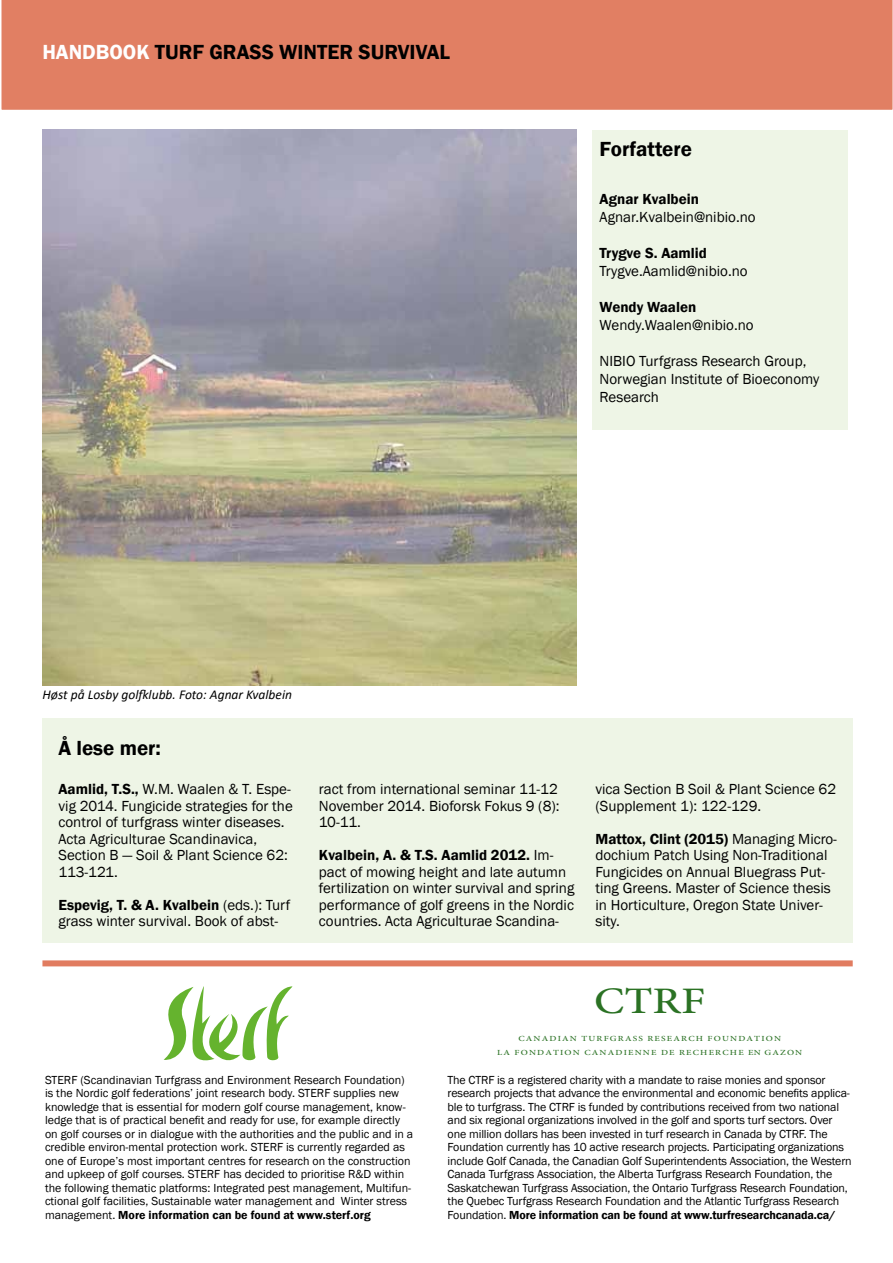
<style>
.page{position:relative;width:893px;height:1263px;background:#fff}
.page>*{position:absolute;margin:0;border:0;box-sizing:border-box;transform-origin:0 0}
.t1{font:500 37.5px "Minion Pro";color:#2b7224;scale:1.21 1}
.t2{font:600 21px "Franklin Gothic";color:#000}
.t3{font:15px/16.5px "Franklin Gothic";color:#000}
.t4{font:600 15px "Franklin Gothic";color:#000}
.t5{font:italic 13.5px "Calibri";color:#000}
.t6{font:12px/13.5px "Franklin Gothic";letter-spacing:-.01em;color:#000}
.t7{font:500 7.8px/14.1px "Minion Pro";color:#2b7224;text-align:center;scale:1.21 1}
.s1{color:#fff}
.s2{font-weight:600}
</style>
<div class="page">
<div style="left:42px;top:719px;width:811px;height:224px;background:#eef5e6"></div>
<div style="left:592px;top:130px;width:256px;height:299px;background:#eef5e6"></div>
<div style="left:1px;top:0;width:892px;height:110px;background:#e17f63"></div>
<svg style="left:164px;top:986px;width:128px;height:74px"></svg>
<div style="left:42px;top:960px;width:811px;height:6px;background:#e17c60"></div>
<img style="left:43px;top:130px;width:533px;height:556px">
<h2 class="t2" style="left:42px;top:39px;width:409px"><span class="s1">Handbook</span> turf grass winter survival</h2>
<h2 class="t2" style="left:600px;top:136px;width:94px">Forfattere</h2>
<p class="t4" style="left:600px;top:189px;width:101px">Agnar Kvalbein</p>
<p class="t3" style="left:600px;top:209px;width:158px">Agnar.Kvalbein@nibio.no</p>
<p class="t4" style="left:600px;top:243px;width:109px">Trygve S. Aamlid</p>
<p class="t3" style="left:600px;top:263px;width:150px">Trygve.Aamlid@nibio.no</p>
<p class="t4" style="left:600px;top:297px;width:98px">Wendy Waalen</p>
<p class="t3" style="left:600px;top:317px;width:156px">Wendy.Waalen@nibio.no</p>
<p class="t3" style="left:600px;top:352px;width:221px;line-height:18px">NIBIO Turfgrass Research Group,<br>Norwegian Institute of Bioeconomy<br>Research</p>
<p class="t5" style="left:43px;top:685px;width:251px">Høst på Losby golfklubb. Foto: Agnar Kvalbein</p>
<h2 class="t2" style="left:59px;top:735px;width:104px">Å lese mer:</h2>
<p class="t3" style="left:59px;top:781px;width:236px"><span class="s2">Aamlid, T.S.,</span> W.M. Waalen &amp; T. Espe&shy;vig 2014. Fungicide strategies for the control of turfgrass winter diseases.<br>Acta Agriculturae Scandinavica,<br>Section B — Soil &amp; Plant Science 62:<br>113-121.</p>
<p class="t3" style="left:59px;top:897px;width:233px"><span class="s2">Espevig, T. &amp; A. Kvalbein</span> (eds.): Turf grass winter survival. Book of abst-</p>
<p class="t3" style="left:319px;top:781px;width:242px">ract from international seminar 11-12<br>November 2014. Bioforsk Fokus 9 (8):<br>10-11.</p>
<p class="t3" style="left:319px;top:847px;width:257px"><span class="s2">Kvalbein, A. &amp; T.S. Aamlid 2012.</span> Im&shy;pact of mowing height and late autumn fertilization on winter survival and spring performance of golf greens in the Nordic countries. Acta Agriculturae Scandina-</p>
<p class="t3" style="left:595px;top:781px;width:242px">vica Section B Soil &amp; Plant Science 62 (Supplement 1): 122-129.</p>
<p class="t3" style="left:595px;top:831px;width:243px"><span class="s2">Mattox, Clint (2015)</span> Managing Micro&shy;dochium Patch Using Non-Traditional<br>Fungicides on Annual Bluegrass Put&shy;ting Greens. Master of Science thesis in Horticulture, Oregon State Univer&shy;sity.</p>
<h1 class="t1" style="left:594px;top:976px;width:93px">CTRF</h1>
<p class="t7" style="left:497px;top:1032px;width:254px">C A N A D I A N T U R F G R A S S R E S E A R C H F O U N D A T I O N<br>L A F O N D A T I O N C A N A D I E N N E D E R E C H E R C H E EN G A Z O N</p>
<p class="t6" style="left:45px;top:1073px;width:370px">STERF (Scandinavian Turfgrass and Environment Research Foundation) is the Nordic golf federations’ joint research body. STERF supplies new knowledge that is essential for modern golf course management, know&shy;ledge that is of practical benefit and ready for use, for example directly on golf courses or in dialogue with the authorities and the public and in a credible environ-mental protection work. STERF is currently regarded as one of Europe’s most important centres for research on the construction and upkeep of golf courses. STERF has decided to prioritise R&amp;D within the following thematic platforms: Integrated pest management, Multifun&shy;ctional golf facilities, Sustainable water management and Winter stress management. <span class="s2">More information can be found at www.sterf.org</span></p>
<p class="t6" style="left:448px;top:1073px;width:406px">The CTRF is a registered charity with a mandate to raise monies and sponsor research projects that advance the environmental and economic benefits applica&shy;ble to turfgrass. The CTRF is funded by contributions received from two national and six regional organizations involved in the golf and sports turf sectors. Over one million dollars has been invested in turf research in Canada by CTRF. The Foundation currently has 10 active research projects. Participating organizations include Golf Canada, the Canadian Golf Superintendents Association, the Western Canada Turfgrass Association, the Alberta Turfgrass Research Foundation, the Saskatchewan Turfgrass Association, the Ontario Turfgrass Research Foundation, the Quebec Turfgrass Research Foundation and the Atlantic Turfgrass Research Foundation. <span class="s2">More information can be found at www.turfresearchcanada.ca/</span></p>
</div>
